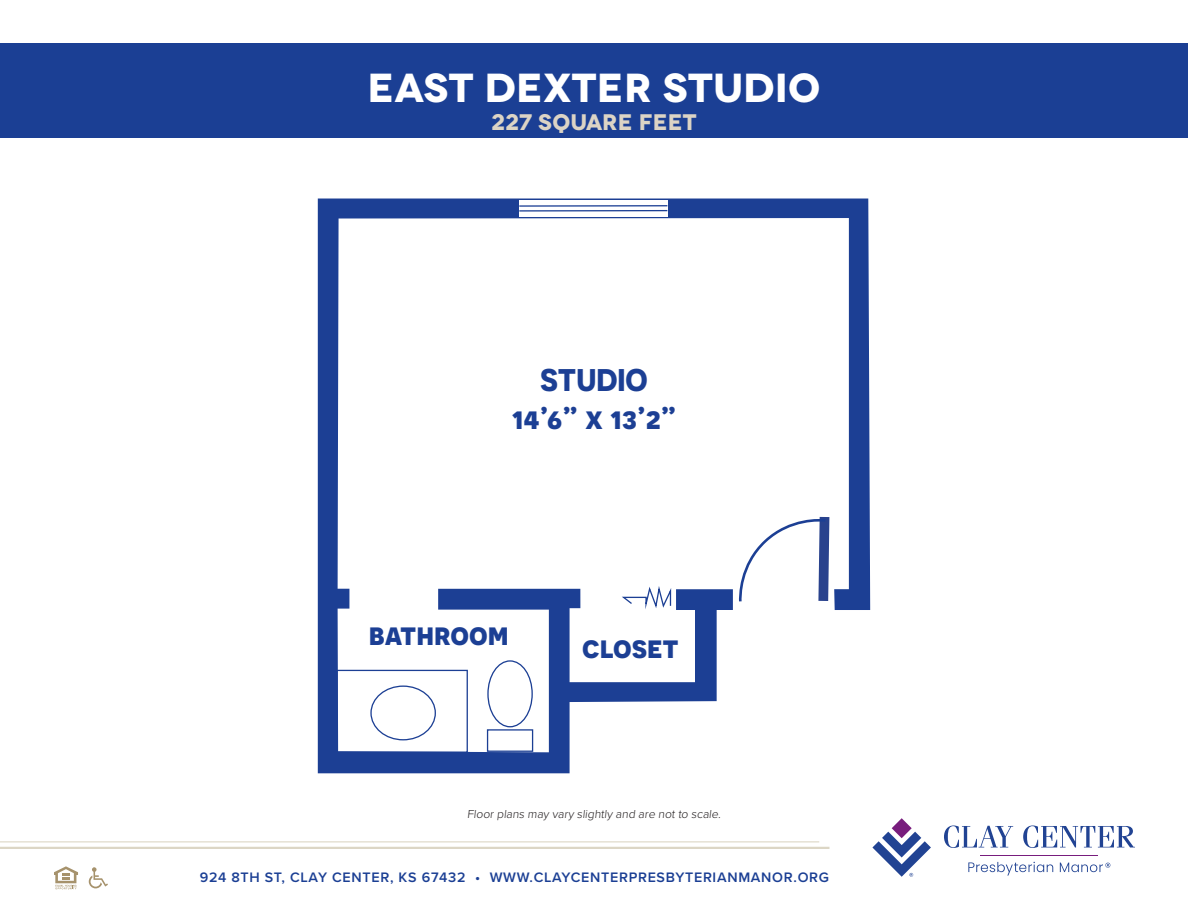
<style>
.page{position:relative;width:1188px;height:918px;background:#fff}
.page>*{position:absolute;margin:0;border:0;box-sizing:border-box;transform-origin:0 0}
.Paragraph_Style_2{font:700 40.5px "Novecentowide";letter-spacing:.01em;color:#fff}
.t1{font:700 31.35px/37.7px "Novecentosans";color:#1c3f94;text-align:center}
.Paragraph_Style_2-2{font:700 22.5px "Novecentowide";letter-spacing:.01em;color:#dcd4c5}
.t2{font:600 14.25px "Proxima Nova";letter-spacing:.05em;color:#1b3f94}
.t3{font:300 12px "Proxima Nova";color:#231f20}
</style>
<div class="page">
<hr style="left:981px;top:855px;width:117px;height:1px;background:#781d7d">
<svg style="left:968px;top:862px;width:85px;height:14px"></svg>
<svg style="left:1060px;top:863px;width:50px;height:9px"></svg>
<svg style="left:872px;top:818px;width:59px;height:59px"></svg>
<svg style="left:944px;top:825px;width:69px;height:23px"></svg>
<svg style="left:1023px;top:825px;width:112px;height:23px"></svg>
<div style="left:0;top:43px;width:1188px;height:95px;background:#1b3f94"></div>
<svg style="left:54px;top:866px;width:24px;height:23px"></svg>
<svg style="left:89px;top:867px;width:19px;height:21px"></svg>
<hr style="left:0;top:841px;width:819px;height:1px;background:#a7996e">
<hr style="left:0;top:847px;width:829px;height:2px;background:#a7996e">
<svg style="left:318px;top:199px;width:552px;height:574px"></svg>
<div style="left:519px;top:200px;width:148px;height:17px;background:#fff"></div>
<hr style="left:519px;top:205px;width:148px;height:2px;background:#1c3f94">
<hr style="left:519px;top:210px;width:148px;height:2px;background:#1c3f94">
<svg style="left:738px;top:514px;width:91px;height:90px"></svg>
<div style="left:370px;top:685px;width:66px;height:55px;border:1px solid #1c3f94;border-radius:50%"></div>
<div style="left:336px;top:670px;width:132px;height:83px;border:1px solid #1c3f94"></div>
<div style="left:487px;top:660px;width:46px;height:67px;border:1px solid #1c3f94;border-radius:50%"></div>
<div style="left:487px;top:729px;width:46px;height:23px;border:1px solid #1c3f94"></div>
<svg style="left:620px;top:583px;width:52px;height:32px"></svg>
<p class="Paragraph_Style_2" style="left:368px;top:62px;width:454px">EAST DEXTER STUDIO</p>
<p class="Paragraph_Style_2-2" style="left:491px;top:108px;width:207px">227 SQUARE FEET</p>
<p class="t1" style="left:512px;top:361px;width:166px">STUDIO<br>14’6” x 13’2”</p>
<p class="t1" style="left:369px;top:614px;width:141px">bathroom</p>
<p class="t1" style="left:582px;top:627px;width:98px">closet</p>
<p class="t3" style="left:467px;top:805px;width:257px">Floor plans may vary slightly and are not to scale.</p>
<p class="t2" style="left:200px;top:866px;width:631px">924 8TH ST, CLAY CENTER, KS 67432 • WWW.CLAYCENTERPRESBYTERIANMANOR.ORG</p>
</div>
